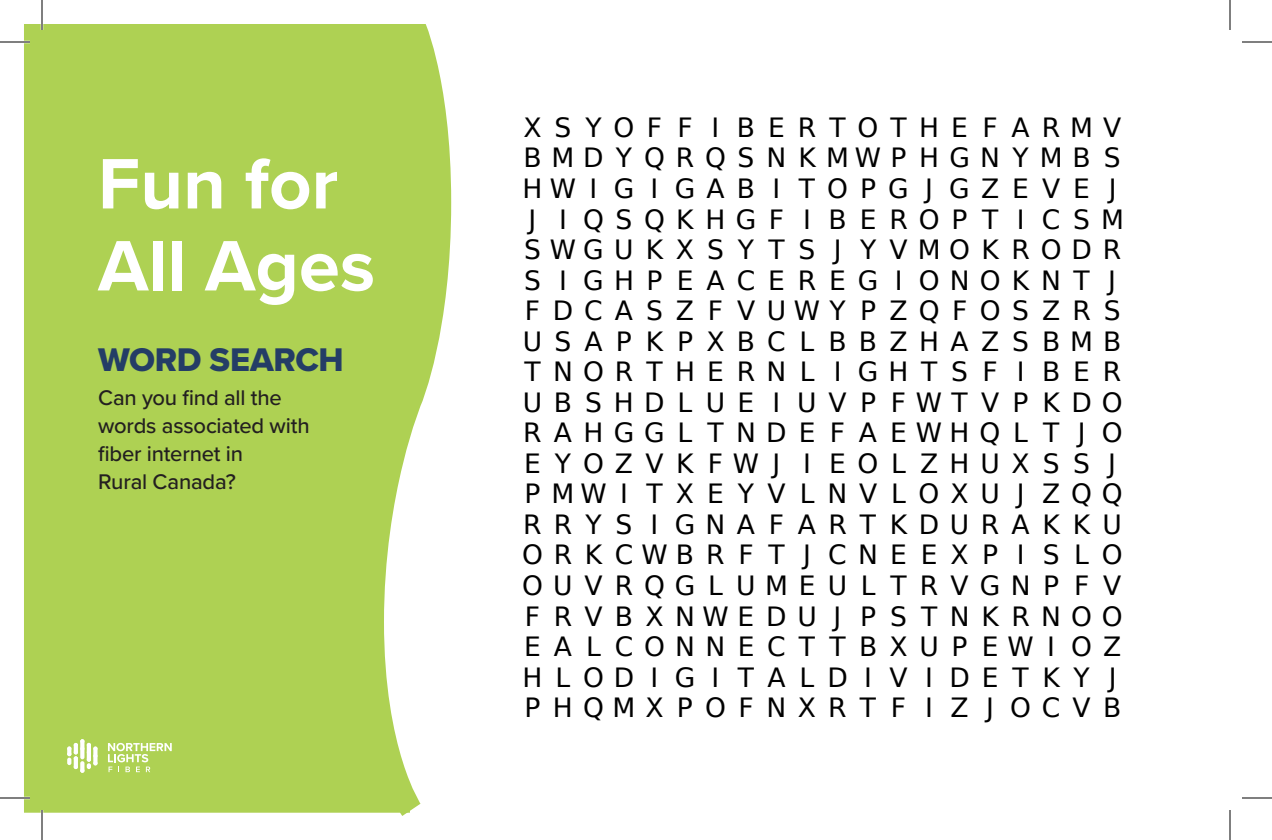
<style>
.page{position:relative;width:1272px;height:840px;background:#fff}
.page>*{position:absolute;margin:0;border:0;box-sizing:border-box;transform-origin:0 0}
.t1{font:700 74px/82px "Proxima Nova";color:#fff}
.Body_Copy_subheader{font:34px "Proxima Nova Extrabld";letter-spacing:-.01em;color:#243d66}
.t2{font:26.6px/30.6px "DejaVu Sans";letter-spacing:.47em;color:#000}
.Body_Copy{font:500 22px/28px "Proxima Nova";letter-spacing:-.01em;color:#231f20}
</style>
<div class="page">
<svg style="left:351px;top:87px;width:101px;height:729px"></svg>
<div style="left:24px;top:24px;width:418px;height:788px;background:#aed153"></div>
<svg style="left:67px;top:739px;width:31px;height:34px"></svg>
<svg style="left:108px;top:743px;width:64px;height:29px;background:#c3dc7f"></svg>
<hr style="left:0;top:41px;width:30px;height:2px;background:#fff">
<hr style="left:0;top:797px;width:30px;height:2px;background:#fff">
<hr style="left:41px;top:0;width:2px;height:30px;background:#fff">
<hr style="left:41px;top:810px;width:2px;height:30px;background:#fff">
<hr style="left:0;top:42px;width:30px;height:1px;background:#000">
<hr style="left:1242px;top:42px;width:30px;height:1px;background:#000">
<hr style="left:0;top:798px;width:30px;height:1px;background:#000">
<hr style="left:1242px;top:798px;width:30px;height:1px;background:#000">
<hr style="left:42px;top:0;width:1px;height:30px;background:#000">
<hr style="left:42px;top:810px;width:1px;height:30px;background:#000">
<hr style="left:1230px;top:0;width:1px;height:30px;background:#000">
<hr style="left:1230px;top:810px;width:1px;height:30px;background:#000">
<p class="t1" style="left:98px;top:141px;width:279px">Fun for<br>All Ages</p>
<p class="Body_Copy_subheader" style="left:98px;top:334px;width:247px">WORD SEARCH</p>
<p class="Body_Copy" style="left:98px;top:383px;width:213px">Can you find all the words associated with fiber internet in<br>Rural Canada?</p>
<p class="t2" style="left:522px;top:112px;width:604px">XSYOFF I BERTOTHEFARMV<br>BMDYQRQSNKMWPHGNYMBS<br>HWIGIGAB I TOPGJGZEVE J<br>J I QSQKHGF I BEROPT I CSM<br>SWGUKXSYTS J YVMOKRODR<br>S IGHPEACEREGIONOKNTJ<br>FDCASZFVUWYPZQFOSZRS<br>USAPKPXBCLBBZHAZSBMB<br>TNORTHERNL IGHTSF I BER<br>UBSHDLUE IUVPFWTVPKDO<br>RAHGGLTNDEFAEWHQLT JO<br>EYOZVKFWJ I EOLZHUXSS J<br>PMWI TXEYVLNVLOXUJ ZQQ<br>RRYS IGNAFARTKDURAKKU<br>ORKCWBRFTJ CNEEXP I SLO<br>OUVRQGLUMEULTRVGNPFV<br>FRVBXNWEDU J PSTNKRNOO<br>EALCONNECTTBXUPEWIOZ<br>HLODIGI TALDIVIDETKYJ<br>PHQMXPOFNXRTF I Z JOCVB</p>
</div>
